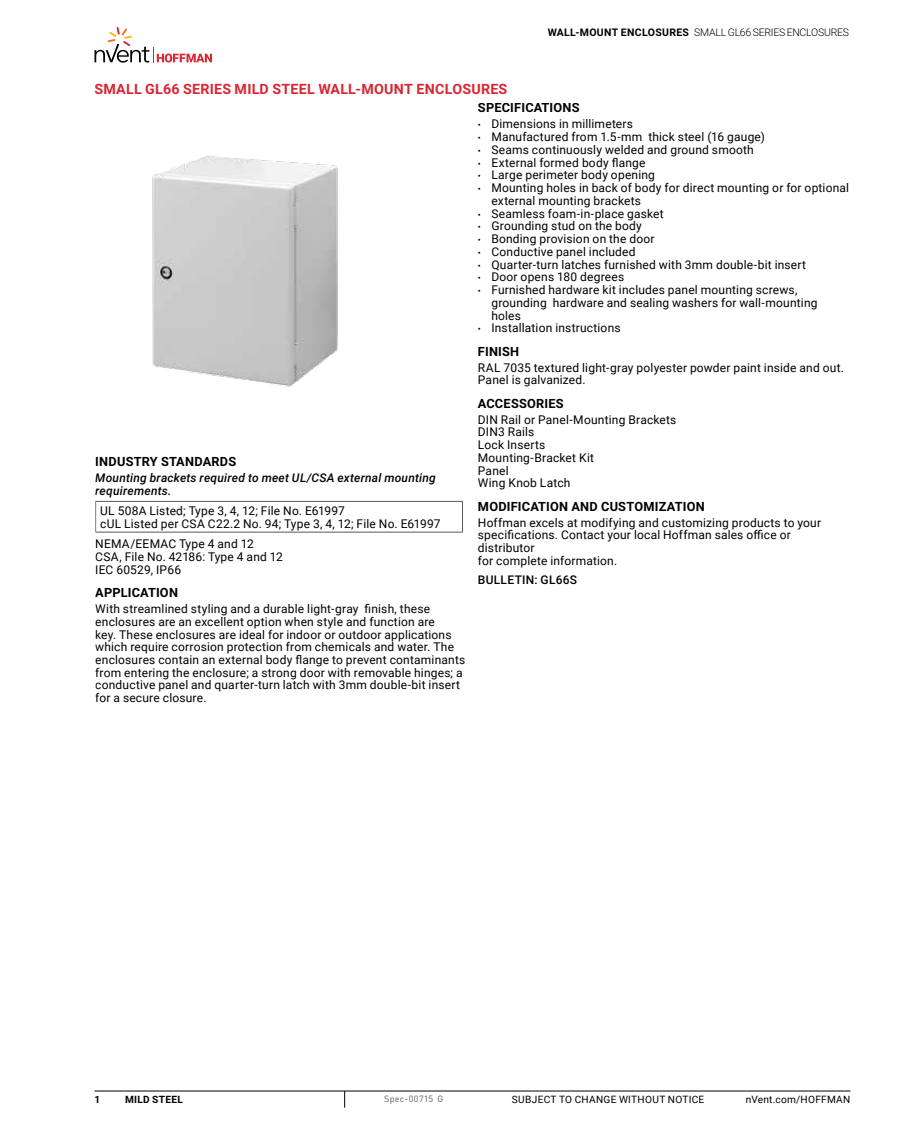
<style>
.page{position:relative;width:918px;height:1134px;background:#fff}
.page>*{position:absolute;margin:0;border:0;box-sizing:border-box;transform-origin:0 0}
.t1{font:700 14.25px "Roboto";letter-spacing:.015em;color:#d92632}
.t2{font:700 12.75px "Roboto";letter-spacing:.015em;color:#000}
.t3{font:12px/12.8px "Roboto";letter-spacing:.015em;color:#000}
.t4{font:italic 500 12px/12.8px "Roboto";letter-spacing:.015em;color:#000}
.t5{font:500 12px "Roboto";letter-spacing:.02em;color:#000}
.t6{font:300 10.5px "Roboto";letter-spacing:-.025em;color:#000}
.t7{font:10.2px "Roboto";letter-spacing:.025em;color:#000}
.t8{font:700 10.2px "Roboto";letter-spacing:.025em;color:#000}
.t9{font:9px "DIN Pro";letter-spacing:.03em;color:#58595b}
.s1{font-weight:700}
.s2{font-size:9px}
</style>
<div class="page">
<svg style="left:95px;top:27px;width:117px;height:36px"></svg>
<hr style="left:94px;top:1091px;width:756px;height:1px;background:#000">
<svg style="left:344px;top:1091px;width:1px;height:17px"></svg>
<img style="left:152px;top:155px;width:186px;height:232px">
<hr style="left:95px;top:501px;width:368px;height:1px;background:#58595b">
<hr style="left:95px;top:532px;width:368px;height:1px;background:#58595b">
<hr style="left:462px;top:502px;width:1px;height:30px;background:#58595b">
<p class="t1" style="left:94px;top:79px;width:414px">SMALL GL66 SERIES MILD STEEL WALL-MOUNT ENCLOSURES</p>
<p class="t6" style="left:548px;top:25px;width:302px"><span class="s1">WALL-MOUNT ENCLOSURES</span> SMALL GL66 SERIES ENCLOSURES</p>
<p class="t2" style="left:95px;top:453px;width:9px">INDUSTR</p>
<p class="t2" style="left:150px;top:453px;width:21px">Y STANDARDS</p>
<p class="t4" style="left:95px;top:471px;width:342px">Mounting brackets required to meet UL/CSA external mounting requirements.</p>
<p class="t3" style="left:100px;top:504px;width:342px">UL 508A Listed; Type 3, 4, 12; File No. E61997<br>cUL Listed per CSA C22.2 No. 94; Type 3, 4, 12; File No. E61997</p>
<p class="t3" style="left:95px;top:537px;width:189px">NEMA/EEMAC Type 4 and 12<br>CSA, File No. 42186: Type 4 and 12<br>IEC 60529, IP66</p>
<p class="t2" style="left:95px;top:584px;width:34px">APPLICATION</p>
<p class="t3" style="left:95px;top:602px;width:372px">With streamlined styling and a durable light-gray finish, these enclosures are an excellent option when style and function are<br>key. These enclosures are ideal for indoor or outdoor applications which require corrosion protection from chemicals and water. The enclosures contain an external body flange to prevent contaminants from entering the enclosure; a strong door with removable hinges; a conductive panel and quarter-turn latch with 3mm double-bit insert for a secure closure.</p>
<p class="t2" style="left:478px;top:99px;width:52px">SPECI FICATIONS</p>
<p class="t3" style="left:478px;top:117px;width:157px"><span class="s2">•</span> Dimensions in millimeters</p>
<p class="t3" style="left:478px;top:130px;width:289px"><span class="s2">•</span> Manufactured from 1.5-mm thick steel (16 gauge)</p>
<p class="t3" style="left:478px;top:143px;width:277px"><span class="s2">•</span> Seams continuously welded and ground smooth</p>
<p class="t3" style="left:478px;top:156px;width:169px"><span class="s2">•</span> External formed body flange</p>
<p class="t3" style="left:478px;top:168px;width:179px"><span class="s2">•</span> Large perimeter body opening</p>
<p class="t3" style="left:491px;top:181px;width:359px;text-indent:-14px"><span class="s2">•</span> Mounting holes in back of body for direct mounting or for optional external mounting brackets</p>
<p class="t3" style="left:478px;top:207px;width:187px"><span class="s2">•</span> Seamless foam-in-place gasket</p>
<p class="t3" style="left:478px;top:219px;width:166px"><span class="s2">•</span> Grounding stud on the body</p>
<p class="t3" style="left:478px;top:232px;width:178px"><span class="s2">•</span> Bonding provision on the door</p>
<p class="t3" style="left:478px;top:245px;width:159px"><span class="s2">•</span> Conductive panel included</p>
<p class="t3" style="left:478px;top:258px;width:330px"><span class="s2">•</span> Quarter-turn latches furnished with 3mm double-bit insert</p>
<p class="t3" style="left:478px;top:270px;width:148px"><span class="s2">•</span> Door opens 180 degrees</p>
<p class="t3" style="left:491px;top:283px;width:328px;text-indent:-14px"><span class="s2">•</span> Furnished hardware kit includes panel mounting screws, grounding hardware and sealing washers for wall-mounting holes</p>
<p class="t3" style="left:478px;top:321px;width:144px"><span class="s2">•</span> Installation instructions</p>
<p class="t2" style="left:478px;top:342px;width:15px">FINIS</p>
<p class="t2" style="left:510px;top:342px;width:11px">H</p>
<p class="t3" style="left:478px;top:361px;width:368px">RAL 7035 textured light-gray polyester powder paint inside and out.<br>Panel is galvanized.</p>
<p class="t2" style="left:478px;top:394px;width:10px">ACC</p>
<p class="t2" style="left:504px;top:394px;width:16px">ESSORI</p>
<p class="t2" style="left:549px;top:394px;width:16px">ES</p>
<p class="t3" style="left:478px;top:413px;width:200px">DIN Rail or Panel-Mounting Brackets<br>DIN3 Rails<br>Lock Inserts<br>Mounting-Bracket Kit<br>Panel<br>Wing Knob Latch</p>
<p class="t2" style="left:478px;top:497px;width:49px">MODIFICATION</p>
<p class="t2" style="left:571px;top:497px;width:10px">AND</p>
<p class="t2" style="left:601px;top:497px;width:10px">CUSTO</p>
<p class="t2" style="left:643px;top:497px;width:32px">MIZATION</p>
<p class="t3" style="left:478px;top:516px;width:345px">Hoffman excels at modifying and customizing products to your specifications. Contact your local Hoffman sales office or distributor<br>for complete information.</p>
<p class="t5" style="left:478px;top:571px;width:101px">BULLETIN: GL66S</p>
<p class="t8" style="left:94px;top:1092px;width:7px">1</p>
<p class="t8" style="left:125px;top:1092px;width:59px">MILD STEEL</p>
<p class="t9" style="left:384px;top:1092px;width:61px">Spec-00715 G</p>
<p class="t7" style="left:512px;top:1092px;width:194px">SUBJECT TO CHANGE WITHOUT NOTICE</p>
<p class="t7" style="left:746px;top:1092px;width:106px">nVent.com/HOFFMAN</p>
</div>
